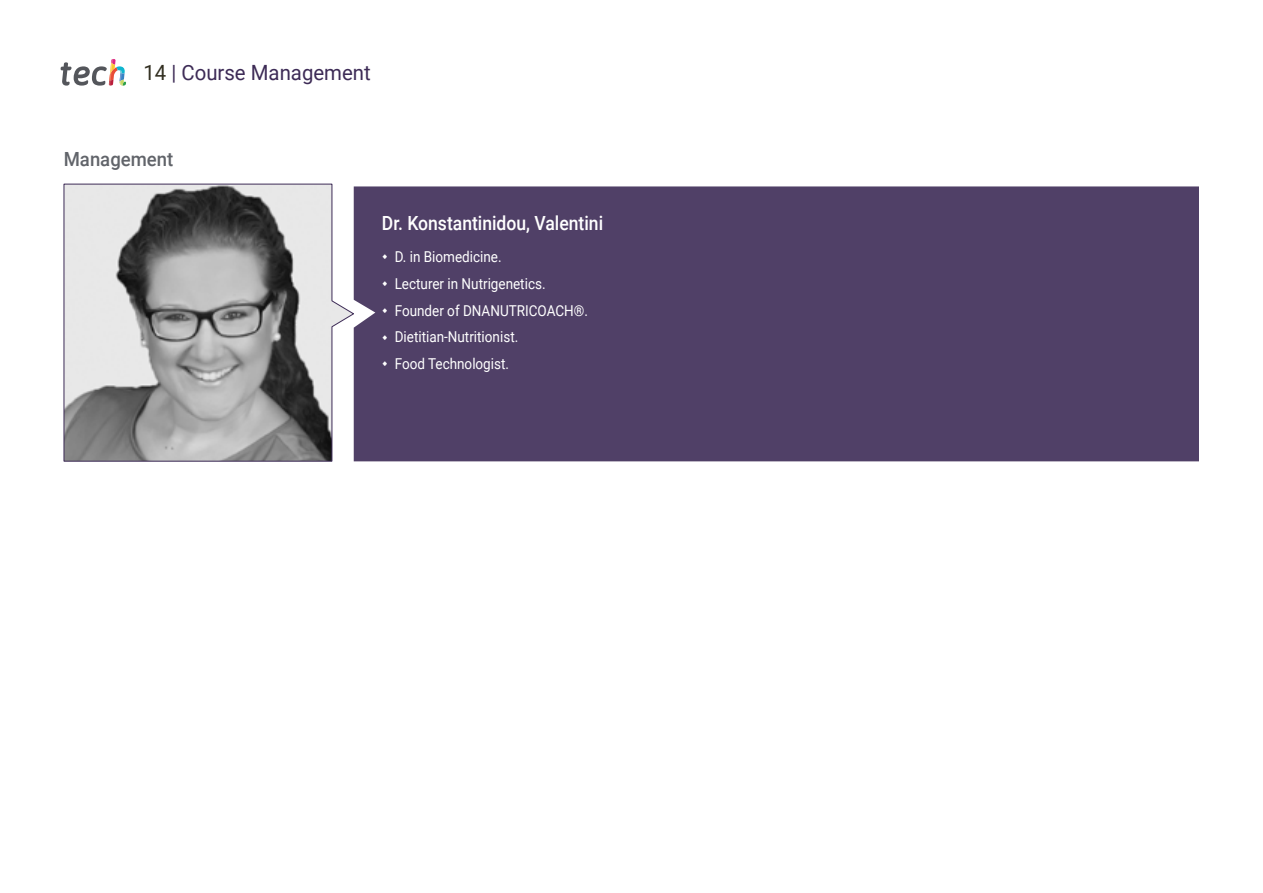
<style>
.page{position:relative;width:1263px;height:893px;background:#fff}
.page>*{position:absolute;margin:0;border:0;box-sizing:border-box;transform-origin:0 0}
.t1{font:21px "Roboto";color:#3d2b56}
.t2{font:500 19.5px "Roboto";color:#fff;scale:.9 1}
.t3{font:500 19.5px "Roboto";color:#61646a;scale:.95 1}
.t4{font:15px/26.7px "Roboto";color:#fff;scale:.9 1}
.s1{color:#312e20}
</style>
<div class="page">
<svg style="left:61px;top:59px;width:65px;height:27px"></svg>
<div style="left:354px;top:186px;width:845px;height:275px;background:#504067"></div>
<svg style="left:64px;top:184px;width:290px;height:278px;background:#a4a3a4"></svg>
<svg style="left:383px;top:254px;width:4px;height:5px"></svg>
<svg style="left:383px;top:281px;width:4px;height:5px"></svg>
<svg style="left:383px;top:308px;width:4px;height:5px"></svg>
<svg style="left:383px;top:335px;width:4px;height:5px"></svg>
<svg style="left:383px;top:361px;width:4px;height:5px"></svg>
<h1 class="t1" style="left:144px;top:57px;width:229px"><span class="s1">14</span> | Course Management</h1>
<h2 class="t3" style="left:64px;top:145px;width:117px">Management</h2>
<h2 class="t2" style="left:382px;top:210px;width:247px">Dr. Konstantinidou, Valentini</h2>
<p class="t4" style="left:395px;top:243px;width:216px">D. in Biomedicine.<br>Lecturer in Nutrigenetics.<br>Founder of DNANUTRICOACH®.<br>Dietitian-Nutritionist.<br>Food Technologist.</p>
</div>
